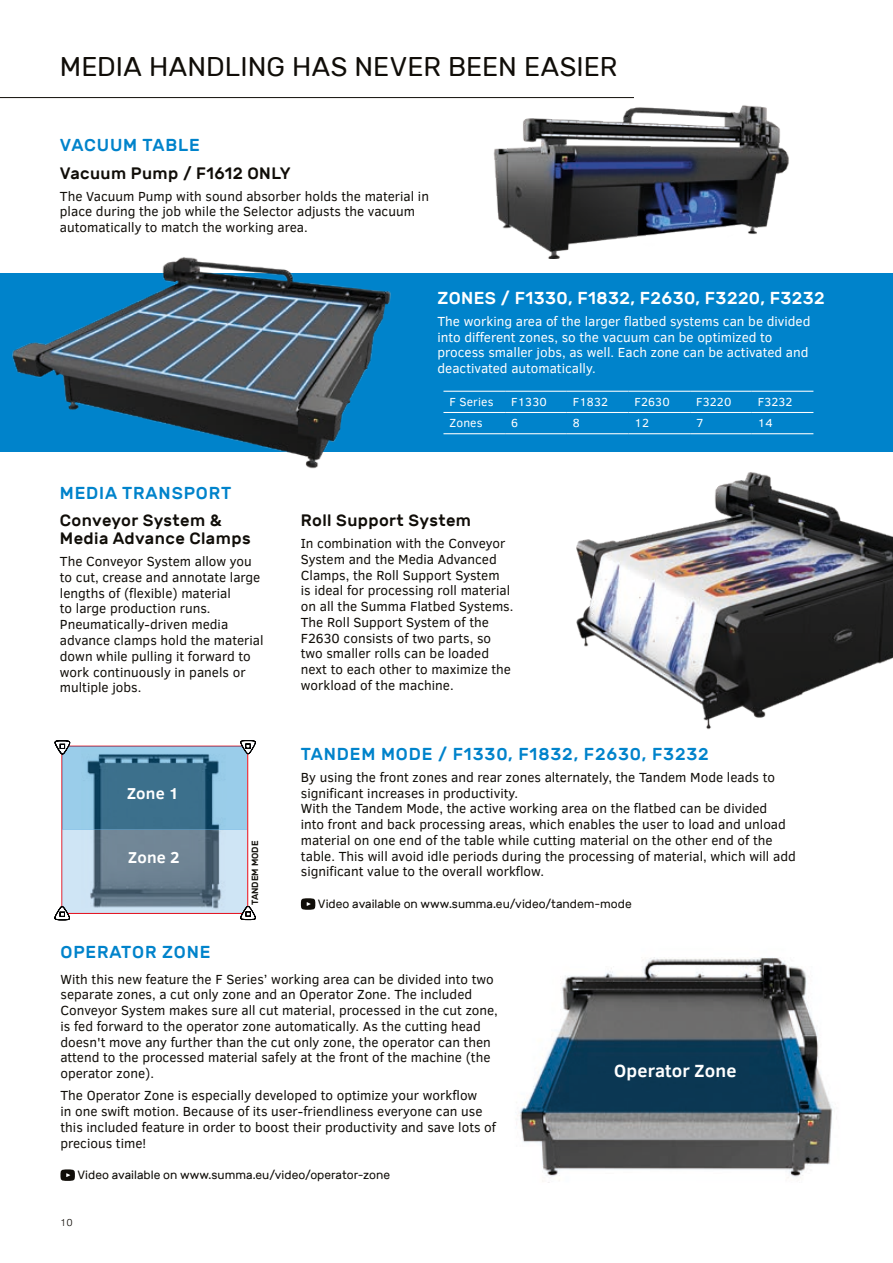
<style>
.page{position:relative;width:893px;height:1263px;background:#fff}
.page>*{position:absolute;margin:0;border:0;box-sizing:border-box;transform-origin:0 0}
.t1{font:27px "Rubik";letter-spacing:.005em;color:#100d08}
.t2{font:700 18.15px "Clear Sans";letter-spacing:.01em;color:#fff}
.t3{font:500 17.25px "Rubik";letter-spacing:.05em;color:#0083cb}
.t4{font:500 17.25px "Rubik";letter-spacing:.025em;color:#fff}
.t5{font:500 16.5px/18px "Rubik";letter-spacing:.025em;color:#100d08}
.t6{font:700 16.2px "Clear Sans";letter-spacing:.01em;color:#fff}
.t7{font:13.5px/15.8px "Clear Sans";color:#100d08}
.t8{font:13.5px/15.8px "Clear Sans";color:#fff}
.t9{font:12px "Rubik";color:#100d08}
.t10{font:12px "Clear Sans";letter-spacing:.01em;color:#fff}
.t11{font:300 10.35px "Clear Sans";color:#100d08}
.t12{font:500 9px "Rubik";color:#100d08}
</style>
<div class="page">
<div style="left:0;top:273px;width:893px;height:178px;background:#0083cb"></div>
<img style="left:576px;top:472px;width:317px;height:258px">
<img style="left:10px;top:257px;width:383px;height:212px">
<img style="left:493px;top:105px;width:296px;height:153px">
<svg style="left:62px;top:746px;width:185px;height:84px;fill:#3c708d"></svg>
<svg style="left:62px;top:830px;width:185px;height:83px"></svg>
<svg style="left:239px;top:740px;width:17px;height:16px"></svg>
<svg style="left:54px;top:741px;width:17px;height:15px"></svg>
<svg style="left:54px;top:904px;width:17px;height:16px"></svg>
<svg style="left:239px;top:904px;width:17px;height:16px"></svg>
<img style="left:516px;top:957px;width:317px;height:226px">
<hr style="left:0;top:97px;width:634px;height:1px;background:#100d08">
<svg style="left:301px;top:898px;width:14px;height:12px"></svg>
<svg style="left:60px;top:1169px;width:15px;height:12px"></svg>
<hr style="left:443px;top:391px;width:62px;height:1px;background:#fff">
<hr style="left:505px;top:391px;width:62px;height:1px;background:#fff">
<hr style="left:567px;top:391px;width:61px;height:1px;background:#fff">
<hr style="left:628px;top:391px;width:62px;height:1px;background:#fff">
<hr style="left:690px;top:391px;width:62px;height:1px;background:#fff">
<hr style="left:752px;top:391px;width:61px;height:1px;background:#fff">
<hr style="left:443px;top:412px;width:62px;height:1px;background:#fff">
<hr style="left:505px;top:412px;width:62px;height:1px;background:#fff">
<hr style="left:567px;top:412px;width:61px;height:1px;background:#fff">
<hr style="left:628px;top:412px;width:62px;height:1px;background:#fff">
<hr style="left:690px;top:412px;width:62px;height:1px;background:#fff">
<hr style="left:752px;top:412px;width:61px;height:1px;background:#fff">
<hr style="left:443px;top:433px;width:62px;height:1px;background:#fff">
<hr style="left:505px;top:433px;width:62px;height:1px;background:#fff">
<hr style="left:567px;top:433px;width:61px;height:1px;background:#fff">
<hr style="left:628px;top:433px;width:62px;height:1px;background:#fff">
<hr style="left:690px;top:433px;width:62px;height:1px;background:#fff">
<hr style="left:752px;top:433px;width:61px;height:1px;background:#fff">
<h1 class="t1" style="left:60px;top:52px;width:559px">MEDIA HANDLING HAS NEVER BEEN EASIER</h1>
<p class="t3" style="left:60px;top:135px;width:141px">VACUUM TABLE</p>
<p class="t5" style="left:60px;top:164px;width:232px">Vacuum Pump / F1612 ONLY</p>
<p class="t7" style="left:60px;top:188px;width:371px">The Vacuum Pump with sound absorber holds the material in place during the job while the Selector adjusts the vacuum automatically to match the working area.</p>
<p class="t4" style="left:437px;top:288px;width:389px">ZONES / F1330, F1832, F2630, F3220, F3232</p>
<p class="t8" style="left:437px;top:313px;width:374px">The working area of the larger flatbed systems can be divided into different zones, so the vacuum can be optimized to process smaller jobs, as well. Each zone can be activated and deactivated automatically.</p>
<p class="t10" style="left:449px;top:394px;width:45px">F Series</p>
<p class="t10" style="left:511px;top:394px;width:37px">F1330</p>
<p class="t10" style="left:573px;top:394px;width:37px">F1832</p>
<p class="t10" style="left:634px;top:394px;width:37px">F2630</p>
<p class="t10" style="left:696px;top:394px;width:37px">F3220</p>
<p class="t10" style="left:758px;top:394px;width:36px">F3232</p>
<p class="t10" style="left:449px;top:415px;width:35px">Zones</p>
<p class="t10" style="left:511px;top:415px;width:8px">6</p>
<p class="t10" style="left:573px;top:415px;width:8px">8</p>
<p class="t10" style="left:634px;top:415px;width:16px">12</p>
<p class="t10" style="left:696px;top:415px;width:9px">7</p>
<p class="t10" style="left:758px;top:415px;width:16px">14</p>
<p class="t3" style="left:60px;top:483px;width:173px">MEDIA TRANSPORT</p>
<p class="t5" style="left:60px;top:512px;width:192px">Conveyor System &amp;<br>Media Advance Clamps</p>
<p class="t7" style="left:60px;top:554px;width:205px">The Conveyor System allow you to cut, crease and annotate large lengths of (flexible) material<br>to large production runs.<br>Pneumatically-driven media advance clamps hold the material down while pulling it forward to work continuously in panels or multiple jobs.</p>
<p class="t6" style="left:127px;top:782px;width:53px">Zone 1</p>
<p class="t6" style="left:128px;top:845px;width:53px">Zone 2</p>
<p class="t12" style="left:250px;top:905px;width:66px;rotate:-90deg">TANDEM MODE</p>
<p class="t5" style="left:301px;top:511px;width:172px">Roll Support System</p>
<p class="t7" style="left:301px;top:535px;width:214px">In combination with the Conveyor<br>System and the Media Advanced<br>Clamps, the Roll Support System<br>is ideal for processing roll material on all the Summa Flatbed Systems.<br>The Roll Support System of the<br>F2630 consists of two parts, so two smaller rolls can be loaded next to each other to maximize the workload of the machine.</p>
<p class="t3" style="left:301px;top:744px;width:409px">TANDEM MODE / F1330, F1832, F2630, F3232</p>
<p class="t7" style="left:301px;top:769px;width:496px">By using the front zones and rear zones alternately, the Tandem Mode leads to significant increases in productivity.<br>With the Tandem Mode, the active working area on the flatbed can be divided<br>into front and back processing areas, which enables the user to load and unload material on one end of the table while cutting material on the other end of the table. This will avoid idle periods during the processing of material, which will add significant value to the overall workflow.</p>
<p class="t9" style="left:318px;top:897px;width:315px">Video available on www.summa.eu/video/tandem-mode</p>
<p class="t3" style="left:60px;top:943px;width:152px">OPERATOR ZONE</p>
<p class="t7" style="left:60px;top:971px;width:439px">With this new feature the F Series’ working area can be divided into two separate zones, a cut only zone and an Operator Zone. The included Conveyor System makes sure all cut material, processed in the cut zone, is fed forward to the operator zone automatically. As the cutting head doesn't move any further than the cut only zone, the operator can then attend to the processed material safely at the front of the machine (the operator zone).</p>
<p class="t7" style="left:60px;top:1088px;width:437px">The Operator Zone is especially developed to optimize your workflow<br>in one swift motion. Because of its user-friendliness everyone can use this included feature in order to boost their productivity and save lots of precious time!</p>
<p class="t9" style="left:78px;top:1168px;width:314px">Video available on www.summa.eu/video/operator-zone</p>
<p class="t11" style="left:60px;top:1215px;width:14px">10</p>
<h2 class="t2" style="left:614px;top:1058px;width:124px">Operator Zone</h2>
</div>
